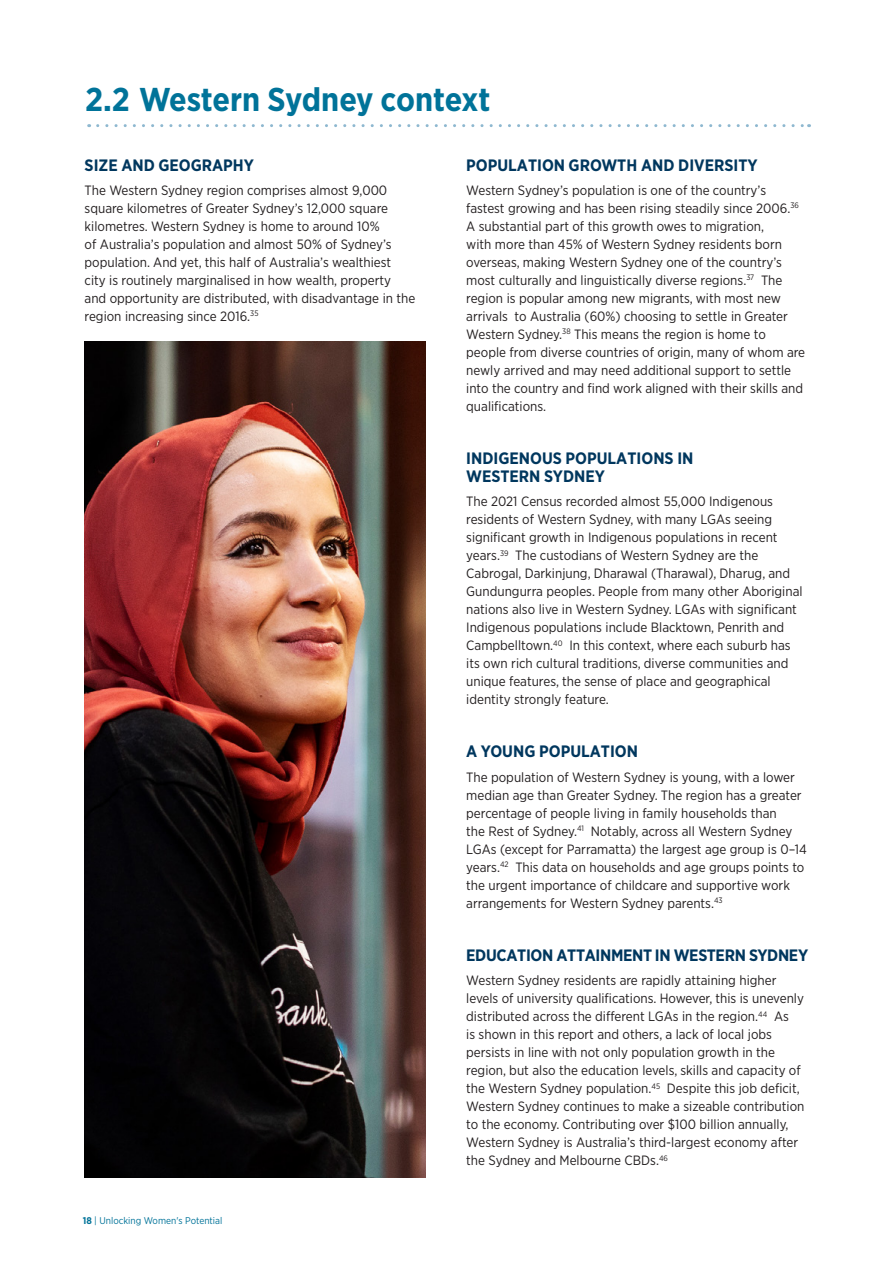
<style>
.page{position:relative;width:893px;height:1263px;background:#fff}
.page>*{position:absolute;margin:0;border:0;box-sizing:border-box;transform-origin:0 0}
.t1{font:700 33px "Gotham Narrow";letter-spacing:-.01em;color:#007399}
.t2{font:700 16.5px/18px "Gotham Narrow";color:#00375e}
.t3{font:700 16.5px "Gotham Narrow";letter-spacing:-.02em;color:#00375e}
.t4{font:13.5px/18px "Gotham Narrow";color:#231f20}
.t5{font:9.75px "Gotham Narrow";color:#007399}
.s1{font-weight:700}
</style>
<div class="page">
<svg style="left:98px;top:124px;width:712px;height:3px"></svg>
<img style="left:85px;top:342px;width:341px;height:836px">
<h1 class="t1" style="left:85px;top:79px;width:407px">2.2 Western Sydney context</h1>
<p class="t2" style="left:85px;top:156px;width:171px">SIZE AND GEOGRAPHY</p>
<p class="t4" style="left:85px;top:181px;width:332px">The Western Sydney region comprises almost 9,000 square kilometres of Greater Sydney’s 12,000 square kilometres. Western Sydney is home to around 10%<br>of Australia’s population and almost 50% of Sydney’s population. And yet, this half of Australia’s wealthiest city is routinely marginalised in how wealth, property and opportunity are distributed, with disadvantage in the region increasing since 2016.<sup>35</sup></p>
<p class="t5" style="left:83px;top:1214px;width:141px"><span class="s1">18</span> | Unlocking Women's Potential</p>
<p class="t2" style="left:466px;top:156px;width:293px">POPULATION GROWTH AND DIVERSITY</p>
<p class="t4" style="left:466px;top:181px;width:340px">Western Sydney’s population is one of the country’s fastest growing and has been rising steadily since 2006.<sup>36<br></sup>A substantial part of this growth owes to migration,<br>with more than 45% of Western Sydney residents born overseas, making Western Sydney one of the country’s most culturally and linguistically diverse regions.<sup>37</sup> The region is popular among new migrants, with most new arrivals to Australia (60%) choosing to settle in Greater Western Sydney.<sup>38</sup> This means the region is home to people from diverse countries of origin, many of whom are newly arrived and may need additional support to settle into the country and find work aligned with their skills and qualifications.</p>
<p class="t2" style="left:466px;top:449px;width:229px">INDIGENOUS POPULATIONS IN<br>WESTERN SYDNEY</p>
<p class="t4" style="left:466px;top:492px;width:338px">The 2021 Census recorded almost 55,000 Indigenous residents of Western Sydney, with many LGAs seeing significant growth in Indigenous populations in recent years.<sup>39</sup> The custodians of Western Sydney are the Cabrogal, Darkinjung, Dharawal (Tharawal), Dharug, and Gundungurra peoples. People from many other Aboriginal nations also live in Western Sydney. LGAs with significant Indigenous populations include Blacktown, Penrith and Campbelltown.<sup>40</sup> In this context, where each suburb has its own rich cultural traditions, diverse communities and unique features, the sense of place and geographical identity strongly feature.</p>
<p class="t2" style="left:466px;top:742px;width:173px">A YOUNG POPULATION</p>
<p class="t4" style="left:466px;top:768px;width:342px">The population of Western Sydney is young, with a lower median age than Greater Sydney. The region has a greater percentage of people living in family households than<br>the Rest of Sydney.<sup>41</sup> Notably, across all Western Sydney LGAs (except for Parramatta) the largest age group is 0–14 years.<sup>42</sup> This data on households and age groups points to the urgent importance of childcare and supportive work arrangements for Western Sydney parents.<sup>43</sup></p>
<p class="t3" style="left:466px;top:944px;width:343px">EDUCATION ATTAINMENT IN WESTERN SYDNEY</p>
<p class="t4" style="left:466px;top:971px;width:340px">Western Sydney residents are rapidly attaining higher levels of university qualifications. However, this is unevenly distributed across the different LGAs in the region.<sup>44</sup> As<br>is shown in this report and others, a lack of local jobs persists in line with not only population growth in the region, but also the education levels, skills and capacity of the Western Sydney population.<sup>45</sup> Despite this job deficit, Western Sydney continues to make a sizeable contribution to the economy. Contributing over $100 billion annually, Western Sydney is Australia’s third-largest economy after the Sydney and Melbourne CBDs.<sup>46</sup></p>
</div>
